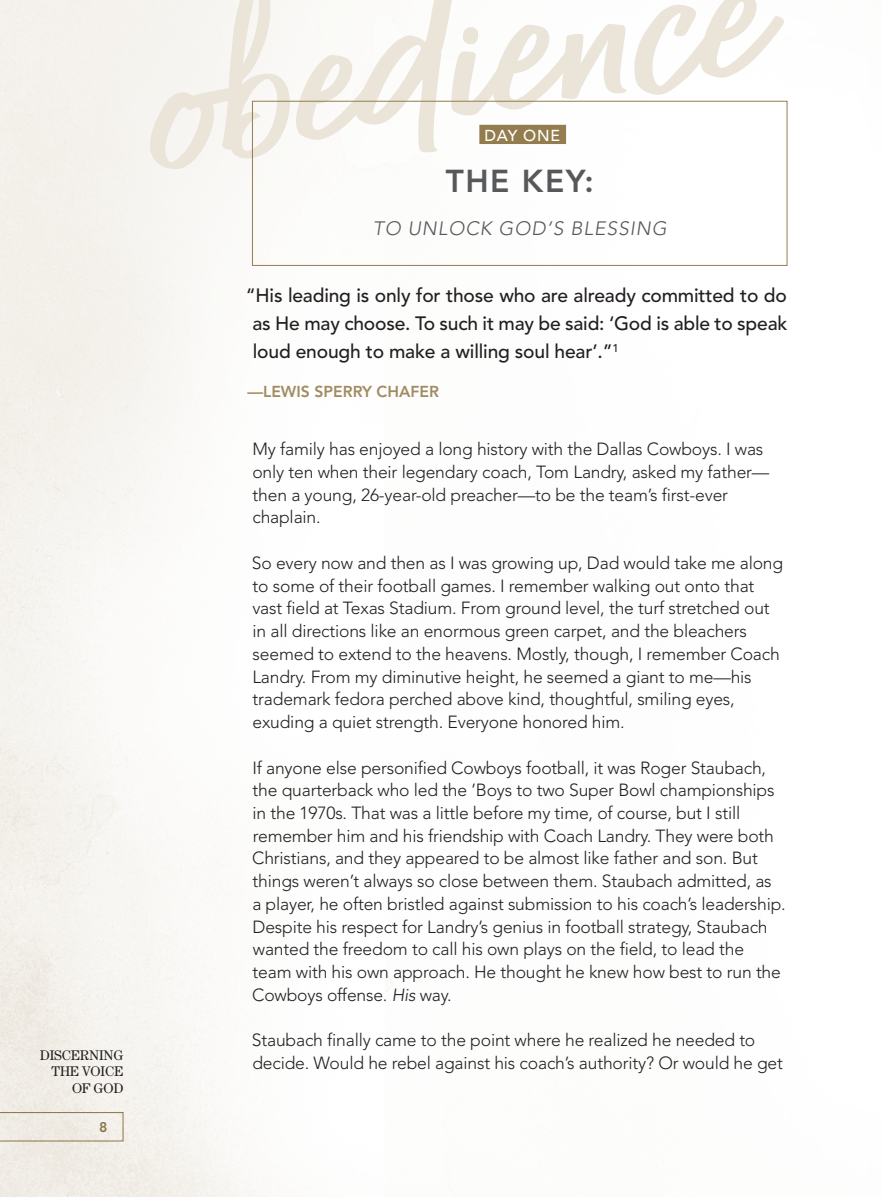
<style>
.page{position:relative;width:882px;height:1197px;background:#fff}
.page>*{position:absolute;margin:0;border:0;box-sizing:border-box;transform-origin:0 0}
.t1{font:283.32px "Radiant Beauty";color:#eae4d9;scale:1.1 1}
.t2{font:800 31.5px "Avenir LT Std";letter-spacing:.05em;color:#57585a}
.t3{font:500 19.25px/28px "Avenir LT Std";letter-spacing:-.01em;color:#231f20;text-align:justify}
.t4{font:italic 300 19.25px "Avenir LT Std";letter-spacing:.05em;color:#57585a}
.t5{font:300 17.5px/22.8px "Avenir LT Std";letter-spacing:-.01em;color:#231f20}
.t6{font:800 15.75px "Avenir LT Std";color:#a18b62}
.t7{font:500 15.75px "Avenir LT Std";letter-spacing:.05em;color:#fff}
.t8{font:14px/16.8px "Century Std";letter-spacing:-.015em;color:#231f20;text-align:right}
.t9{font:800 14px "Avenir LT Std";color:#937d4e}
.s1{font-style:italic}
</style>
<div class="page">
<div style="left:479px;top:125px;width:87px;height:19px;background:#937d4e"></div>
<div style="left:252px;top:101px;width:536px;height:165px;border:1px solid #937d4e"></div>
<svg style="left:0;top:1112px;width:123px;height:29px"></svg>
<h1 class="t1" style="left:109px;top:-91px;width:562px;rotate:-9deg">obedience</h1>
<p class="t7" style="left:485px;top:126px;width:77px">DAY ONE</p>
<h2 class="t2" style="left:446px;top:163px;width:150px">THE KEY:</h2>
<p class="t4" style="left:373px;top:217px;width:295px">TO UNLOCK GOD’S BLESSING</p>
<p class="t8" style="left:40px;top:1046px;width:85px">DISCERNING<br>THE VOICE<br>OF GOD</p>
<p class="t9" style="left:99px;top:1119px;width:10px">8</p>
<p class="t3" style="left:253px;top:282px;width:536px;text-indent:-7px">“His leading is only for those who are already committed to do as He may choose. To such it may be said: ‘God is able to speak loud enough to make a willing soul hear’.”<sup>1</sup></p>
<p class="t6" style="left:247px;top:382px;width:193px">—LEWIS SPERRY CHAFER</p>
<p class="t5" style="left:252px;top:438px;width:519px">My family has enjoyed a long history with the Dallas Cowboys. I was only ten when their legendary coach, Tom Landry, asked my father— then a young, 26-year-old preacher—to be the team’s first-ever chaplain.</p>
<p class="t5" style="left:252px;top:551px;width:533px">So every now and then as I was growing up, Dad would take me along to some of their football games. I remember walking out onto that vast field at Texas Stadium. From ground level, the turf stretched out in all directions like an enormous green carpet, and the bleachers seemed to extend to the heavens. Mostly, though, I remember Coach Landry. From my diminutive height, he seemed a giant to me—his trademark fedora perched above kind, thoughtful, smiling eyes, exuding a quiet strength. Everyone honored him.</p>
<p class="t5" style="left:252px;top:756px;width:535px">If anyone else personified Cowboys football, it was Roger Staubach, the quarterback who led the ’Boys to two Super Bowl championships in the 1970s. That was a little before my time, of course, but I still remember him and his friendship with Coach Landry. They were both Christians, and they appeared to be almost like father and son. But things weren’t always so close between them. Staubach admitted, as<br>a player, he often bristled against submission to his coach’s leadership.<br>Despite his respect for Landry’s genius in football strategy, Staubach wanted the freedom to call his own plays on the field, to lead the team with his own approach. He thought he knew how best to run the Cowboys offense. <span class="s1">His</span> way.</p>
<p class="t5" style="left:252px;top:1029px;width:533px">Staubach finally came to the point where he realized he needed to decide. Would he rebel against his coach’s authority? Or would he get</p>
</div>
